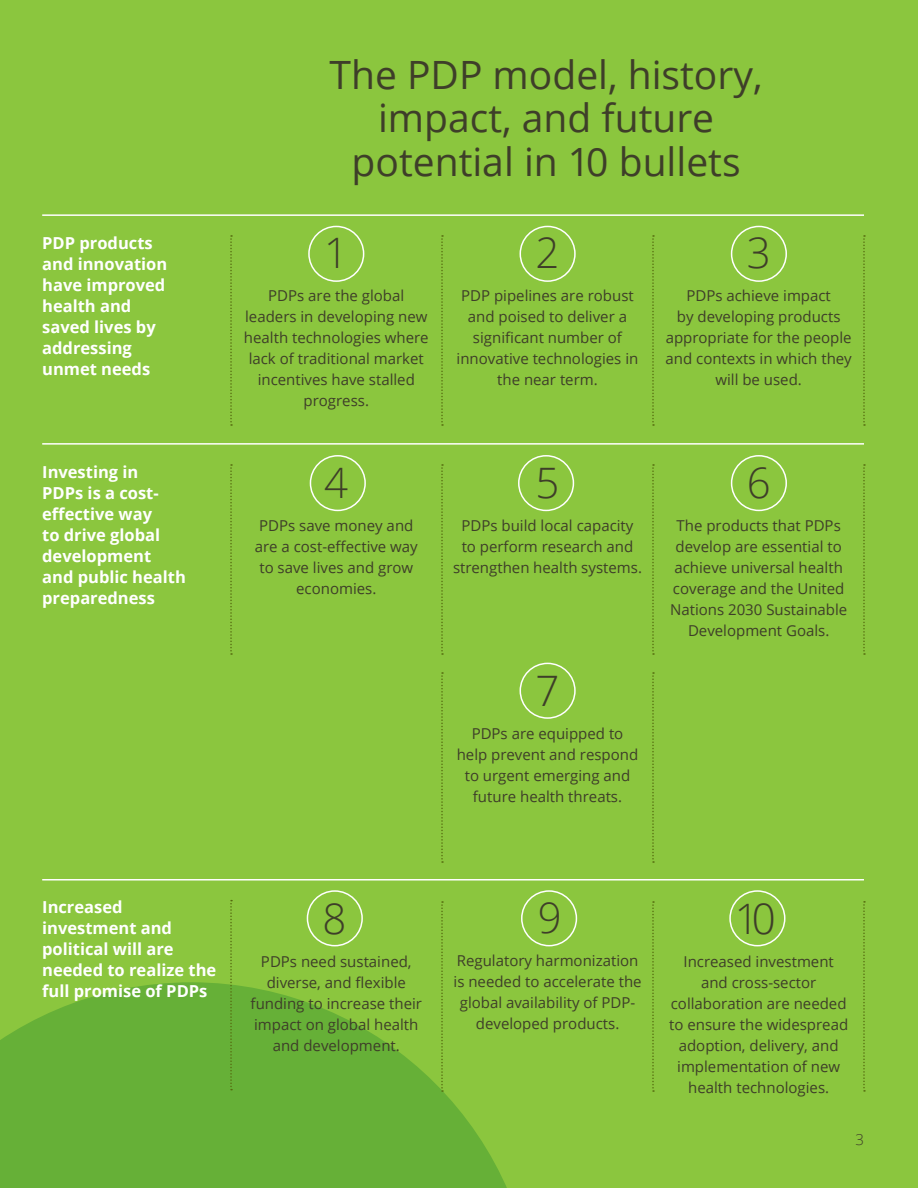
<style>
.page{position:relative;width:918px;height:1188px;background:#8bc63e}
.page>*{position:absolute;margin:0;border:0;box-sizing:border-box;transform-origin:0 0}
.Body{font:300 42px "Open Sans";color:#3e3e29}
.Subhead_1{font:39px/43.5px "Open Sans";color:#3e3e29;text-align:center}
.Table_subhead{font:700 16.5px/21px "Open Sans";color:#fff}
.Table_text{font:15px/21px "Open Sans";color:#3e3e29;text-align:center}
.Body-2{font:300 15px "Open Sans";color:#3e3e29}
</style>
<div class="page">
<svg style="left:0;top:982px;width:507px;height:206px;fill:#66b037"></svg>
<hr style="left:42px;top:214px;width:822px;height:2px;background:#fff">
<hr style="left:42px;top:443px;width:822px;height:2px;background:#fff">
<hr style="left:42px;top:879px;width:822px;height:2px;background:#fff">
<svg style="left:230px;top:235px;width:2px;height:191px"></svg>
<svg style="left:230px;top:464px;width:2px;height:191px"></svg>
<svg style="left:441px;top:235px;width:2px;height:191px"></svg>
<svg style="left:441px;top:464px;width:2px;height:191px"></svg>
<svg style="left:441px;top:672px;width:2px;height:191px"></svg>
<svg style="left:441px;top:901px;width:2px;height:191px"></svg>
<svg style="left:652px;top:235px;width:2px;height:191px"></svg>
<svg style="left:652px;top:464px;width:2px;height:191px"></svg>
<svg style="left:652px;top:672px;width:2px;height:191px"></svg>
<svg style="left:652px;top:901px;width:2px;height:191px"></svg>
<svg style="left:863px;top:235px;width:2px;height:191px"></svg>
<svg style="left:863px;top:464px;width:2px;height:191px"></svg>
<div style="left:308px;top:226px;width:56px;height:56px;border:2px solid #fff;border-radius:50%"></div>
<div style="left:310px;top:455px;width:56px;height:56px;border:2px solid #fff;border-radius:50%"></div>
<div style="left:520px;top:226px;width:56px;height:56px;border:2px solid #fff;border-radius:50%"></div>
<div style="left:518px;top:455px;width:56px;height:56px;border:2px solid #fff;border-radius:50%"></div>
<div style="left:520px;top:663px;width:56px;height:56px;border:2px solid #fff;border-radius:50%"></div>
<div style="left:521px;top:890px;width:56px;height:56px;border:2px solid #fff;border-radius:50%"></div>
<div style="left:731px;top:226px;width:56px;height:56px;border:2px solid #fff;border-radius:50%"></div>
<div style="left:731px;top:455px;width:56px;height:56px;border:2px solid #fff;border-radius:50%"></div>
<svg style="left:230px;top:900px;width:2px;height:190px"></svg>
<svg style="left:863px;top:901px;width:2px;height:191px"></svg>
<div style="left:307px;top:890px;width:56px;height:56px;border:2px solid #fff;border-radius:50%"></div>
<div style="left:729px;top:890px;width:56px;height:56px;border:2px solid #fff;border-radius:50%"></div>
<p class="Table_subhead" style="left:42px;top:232px;width:127px">PDP products and innovation have improved health and saved lives by addressing unmet needs</p>
<p class="Table_subhead" style="left:42px;top:461px;width:145px">Investing in<br>PDPs is a cost&shy;effective way<br>to drive global development and public health preparedness</p>
<p class="Subhead_1" style="left:330px;top:52px;width:435px">The PDP model, history, impact, and future potential in 10 bullets</p>
<p class="Body" style="left:324px;top:224px;width:25px">1</p>
<p class="Table_text" style="left:244px;top:285px;width:186px">PDPs are the global leaders in developing new health technologies where lack of traditional market incentives have stalled progress.</p>
<p class="Body" style="left:324px;top:454px;width:25px">4</p>
<p class="Table_text" style="left:255px;top:515px;width:165px">PDPs save money and are a cost-effective way to save lives and grow economies.</p>
<p class="Body" style="left:536px;top:224px;width:25px">2</p>
<p class="Table_text" style="left:457px;top:285px;width:183px">PDP pipelines are robust and poised to deliver a significant number of innovative technologies in the near term.</p>
<p class="Body" style="left:747px;top:224px;width:25px">3</p>
<p class="Table_text" style="left:666px;top:285px;width:188px">PDPs achieve impact<br>by developing products appropriate for the people and contexts in which they will be used.</p>
<p class="Body" style="left:536px;top:454px;width:25px">5</p>
<p class="Table_text" style="left:453px;top:515px;width:190px">PDPs build local capacity to perform research and strengthen health systems.</p>
<p class="Body" style="left:536px;top:662px;width:25px">7</p>
<p class="Table_text" style="left:457px;top:723px;width:183px">PDPs are equipped to help prevent and respond to urgent emerging and future health threats.</p>
<p class="Body" style="left:747px;top:454px;width:25px">6</p>
<p class="Table_text" style="left:670px;top:515px;width:179px">The products that PDPs develop are essential to achieve universal health coverage and the United<br>Nations 2030 Sustainable<br>Development Goals.</p>
<p class="Table_subhead" style="left:42px;top:896px;width:176px">Increased investment and political will are needed to realize the full promise of PDPs</p>
<p class="Body" style="left:735px;top:890px;width:43px">10</p>
<p class="Body" style="left:538px;top:889px;width:25px">9</p>
<p class="Table_text" style="left:454px;top:950px;width:190px">Regulatory harmonization is needed to accelerate the global availability of PDP&shy;developed products.</p>
<p class="Body" style="left:323px;top:890px;width:25px">8</p>
<p class="Table_text" style="left:251px;top:951px;width:173px">PDPs need sustained, diverse, and flexible funding to increase their impact on global health and development.</p>
<p class="Table_text" style="left:669px;top:951px;width:180px">Increased investment and cross-sector collaboration are needed to ensure the widespread adoption, delivery, and implementation of new health technologies.</p>
<p class="Body-2" style="left:855px;top:1130px;width:10px">3</p>
</div>
